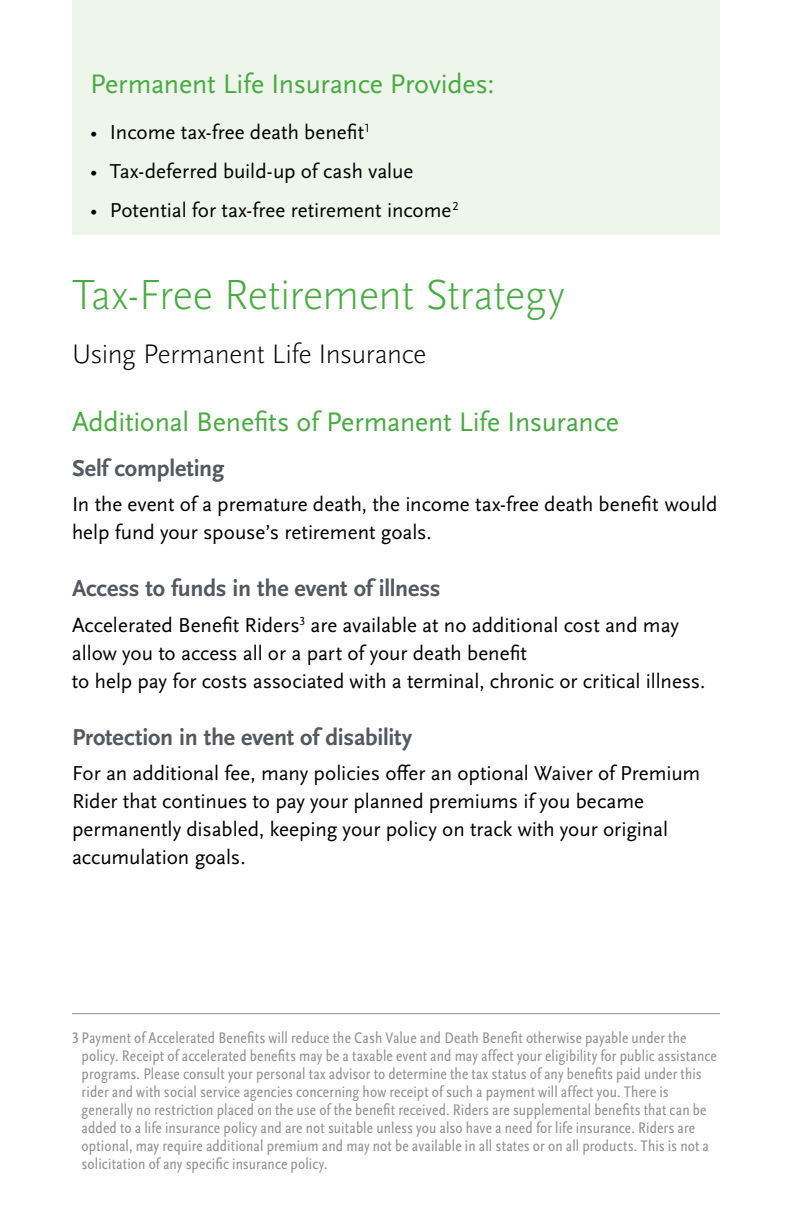
<style>
.page{position:relative;width:792px;height:1224px;background:#fff}
.page>*{position:absolute;margin:0;border:0;box-sizing:border-box;transform-origin:0 0}
.t1{font:300 44px "Scala Sans OT";letter-spacing:-.015em;color:#49aa42}
.t2{font:28px "Scala Sans OT";letter-spacing:-.01em;color:#49aa42}
.t3{font:300 28px "Scala Sans OT";letter-spacing:-.015em;color:#000}
.t4{font:700 24px "Scala Sans OT";letter-spacing:-.01em;color:#545861}
.t5{font:21px/28px "Scala Sans OT";color:#000}
.t6{font:condensed 16px/18px "Scala Sans OT";letter-spacing:.01em;color:#919195}
</style>
<div class="page">
<div style="left:72px;top:0;width:648px;height:235px;background:#eef5eb"></div>
<hr style="left:72px;top:1013px;width:648px;height:1px;background:#919195">
<h2 class="t2" style="left:90px;top:67px;width:406px">Permanent Life Insurance Provides:</h2>
<h3 class="t5" style="left:90px;top:118px;width:281px">• Income tax-free death benefit<sup>1</sup></h3>
<h3 class="t5" style="left:90px;top:157px;width:325px">• Tax-deferred build-up of cash value</h3>
<h3 class="t5" style="left:90px;top:196px;width:370px">• Potential for tax-free retirement income<sup>2</sup></h3>
<h1 class="t1" style="left:72px;top:268px;width:494px">Tax-Free Retirement Strategy</h1>
<h2 class="t3" style="left:72px;top:337px;width:356px">Using Permanent Life Insurance</h2>
<h2 class="t2" style="left:72px;top:405px;width:548px">Additional Benefits of Permanent Life Insurance</h2>
<h3 class="t4" style="left:72px;top:453px;width:154px">Self completing</h3>
<h3 class="t5" style="left:72px;top:490px;width:647px">In the event of a premature death, the income tax-free death benefit would help fund your spouse’s retirement goals.</h3>
<h3 class="t4" style="left:72px;top:574px;width:370px">Access to funds in the event of illness</h3>
<h3 class="t5" style="left:72px;top:611px;width:635px">Accelerated Benefit Riders<sup>3</sup> are available at no additional cost and may allow you to access all or a part of your death benefit<br>to help pay for costs associated with a terminal, chronic or critical illness.</h3>
<h3 class="t4" style="left:72px;top:723px;width:342px">Protection in the event of disability</h3>
<h3 class="t5" style="left:72px;top:760px;width:630px">For an additional fee, many policies offer an optional Waiver of Premium Rider that continues to pay your planned premiums if you became permanently disabled, keeping your policy on track with your original accumulation goals.</h3>
<p class="t6" style="left:82px;top:1029px;width:637px;text-indent:-10px">3 Payment of Accelerated Benefits will reduce the Cash Value and Death Benefit otherwise payable under the policy. Receipt of accelerated benefits may be a taxable event and may affect your eligibility for public assistance programs. Please consult your personal tax advisor to determine the tax status of any benefits paid under this rider and with social service agencies concerning how receipt of such a payment will affect you. There is generally no restriction placed on the use of the benefit received. Riders are supplemental benefits that can be added to a life insurance policy and are not suitable unless you also have a need for life insurance. Riders are optional, may require additional premium and may not be available in all states or on all products. This is not a solicitation of any specific insurance policy.</p>
</div>
